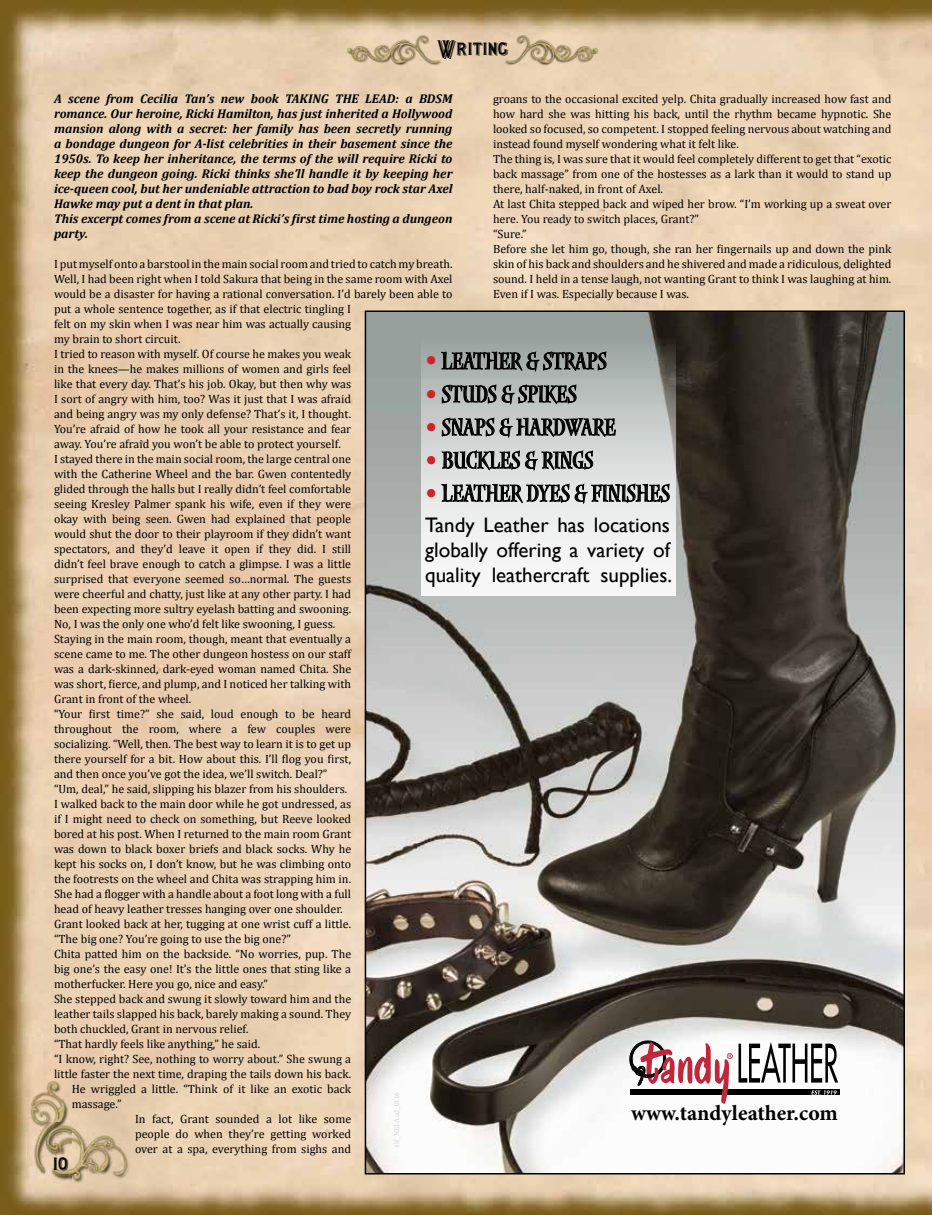
<style>
.page{position:relative;width:932px;height:1215px;background:#fff}
.page>*{position:absolute;margin:0;border:0;box-sizing:border-box;transform-origin:0 0}
.t1{font:22.5px "Nyx";color:#000}
.t2{font:700 21.75px "Minion Pro";color:#000}
.t3{font:21px/25.2px "Gill Sans";color:#000;text-align:justify}
.t4{font:21px "Lewisham Shadowed";color:#000}
.t5{font:italic 700 12.75px/15px "Cambria";color:#000}
.t6{font:12px/15px "Cambria";color:#000}
.t7{font:7.5px "Minion Pro";color:#d1d3d4}
.s1{font-family:"Minion Pro";font-size:31.5px;color:#d2232a}
</style>
<div class="page">
<img style="left:0;top:0;width:932px;height:1215px">
<img style="left:27px;top:1080px;width:45px;height:108px">
<img style="left:27px;top:1123px;width:108px;height:62px">
<img style="left:336px;top:33px;width:114px;height:34px">
<img style="left:495px;top:33px;width:114px;height:34px">
<img style="left:367px;top:313px;width:534px;height:858px">
<div style="left:630px;top:1089px;width:209px;height:6px;background:#000"></div>
<svg style="left:811px;top:1090px;width:25px;height:5px"></svg>
<svg style="left:738px;top:1042px;width:100px;height:41px"></svg>
<svg style="left:629px;top:1040px;width:103px;height:64px"></svg>
<svg style="left:421px;top:336px;width:254px;height:260px;fill:#eeefef"></svg>
<svg style="left:440px;top:351px;width:166px;height:21px;background:#707674"></svg>
<svg style="left:441px;top:384px;width:229px;height:120px;background:#abaead"></svg>
<h3 class="t4" style="left:436px;top:39px;width:74px">Writing</h3>
<p class="t6" style="left:493px;top:91px;width:400px">groans to the occasional excited yelp. Chita gradually increased how fast and how hard she was hitting his back, until the rhythm became hypnotic. She looked so focused, so competent. I stopped feeling nervous about watching and instead found myself wondering what it felt like.<br>The thing is, I was sure that it would feel completely different to get that “exotic back massage” from one of the hostesses as a lark than it would to stand up there, half-naked, in front of Axel.<br>At last Chita stepped back and wiped her brow. “I’m working up a sweat over here. You ready to switch places, Grant?”<br>“Sure.”<br>Before she let him go, though, she ran her fingernails up and down the pink skin of his back and shoulders and he shivered and made a ridiculous, delighted sound. I held in a tense laugh, not wanting Grant to think I was laughing at him.<br>Even if I was. Especially because I was.</p>
<p class="t5" style="left:54px;top:91px;width:400px">A scene from Cecilia Tan’s new book TAKING THE LEAD: a BDSM romance. Our heroine, Ricki Hamilton, has just inherited a Hollywood mansion along with a secret: her family has been secretly running a bondage dungeon for A-list celebrities in their basement since the 1950s. To keep her inheritance, the terms of the will require Ricki to keep the dungeon going. Ricki thinks she’ll handle it by keeping her ice-queen cool, but her undeniable attraction to bad boy rock star Axel Hawke may put a dent in that plan.<br>This excerpt comes from a scene at Ricki’s first time hosting a dungeon party.</p>
<p class="t6" style="left:54px;top:257px;width:400px">I put myself onto a barstool in the main social room and tried to catch my breath.</p>
<p class="t6" style="left:54px;top:272px;width:400px">Well, I had been right when I told Sakura that being in the same room with Axel</p>
<p class="t6" style="left:54px;top:287px;width:400px">would be a disaster for having a rational conversation. I’d barely been able to</p>
<p class="t6" style="left:54px;top:302px;width:298px">put a whole sentence together, as if that electric tingling I</p>
<p class="t6" style="left:54px;top:317px;width:299px">felt on my skin when I was near him was actually causing</p>
<p class="t6" style="left:54px;top:332px;width:128px">my brain to short circuit.</p>
<p class="t6" style="left:54px;top:347px;width:299px">I tried to reason with myself. Of course he makes you weak</p>
<p class="t6" style="left:54px;top:362px;width:298px">in the knees—he makes millions of women and girls feel</p>
<p class="t6" style="left:54px;top:377px;width:299px">like that every day. That’s his job. Okay, but then why was</p>
<p class="t6" style="left:54px;top:392px;width:298px">I sort of angry with him, too? Was it just that I was afraid</p>
<p class="t6" style="left:54px;top:407px;width:298px">and being angry was my only defense? That’s it, I thought.</p>
<p class="t6" style="left:54px;top:422px;width:299px">You’re afraid of how he took all your resistance and fear</p>
<p class="t6" style="left:54px;top:437px;width:288px">away. You’re afraid you won’t be able to protect yourself.</p>
<p class="t6" style="left:54px;top:452px;width:298px">I stayed there in the main social room, the large central one</p>
<p class="t6" style="left:54px;top:467px;width:299px">with the Catherine Wheel and the bar. Gwen contentedly</p>
<p class="t6" style="left:54px;top:482px;width:298px">glided through the halls but I really didn’t feel comfortable</p>
<p class="t6" style="left:54px;top:497px;width:298px">seeing Kresley Palmer spank his wife, even if they were</p>
<p class="t6" style="left:54px;top:512px;width:298px">okay with being seen. Gwen had explained that people</p>
<p class="t6" style="left:54px;top:527px;width:299px">would shut the door to their playroom if they didn’t want</p>
<p class="t6" style="left:54px;top:542px;width:298px">spectators, and they’d leave it open if they did. I still</p>
<p class="t6" style="left:54px;top:557px;width:298px">didn’t feel brave enough to catch a glimpse. I was a little</p>
<p class="t6" style="left:54px;top:572px;width:299px">surprised that everyone seemed so…normal. The guests</p>
<p class="t6" style="left:54px;top:587px;width:298px">were cheerful and chatty, just like at any other party. I had</p>
<p class="t6" style="left:54px;top:602px;width:298px">been expecting more sultry eyelash batting and swooning.</p>
<p class="t6" style="left:54px;top:617px;width:283px">No, I was the only one who’d felt like swooning, I guess.</p>
<p class="t6" style="left:54px;top:632px;width:298px">Staying in the main room, though, meant that eventually a</p>
<p class="t6" style="left:54px;top:647px;width:298px">scene came to me. The other dungeon hostess on our staff</p>
<p class="t6" style="left:54px;top:662px;width:299px">was a dark-skinned, dark-eyed woman named Chita. She</p>
<p class="t6" style="left:54px;top:677px;width:298px">was short, fierce, and plump, and I noticed her talking with</p>
<p class="t6" style="left:54px;top:692px;width:139px">Grant in front of the wheel.</p>
<p class="t6" style="left:54px;top:707px;width:299px">“Your first time?” she said, loud enough to be heard</p>
<p class="t6" style="left:54px;top:722px;width:298px">throughout the room, where a few couples were</p>
<p class="t6" style="left:54px;top:737px;width:298px">socializing. “Well, then. The best way to learn it is to get up</p>
<p class="t6" style="left:54px;top:752px;width:298px">there yourself for a bit. How about this. I’ll flog you first,</p>
<p class="t6" style="left:54px;top:767px;width:275px">and then once you’ve got the idea, we’ll switch. Deal?”</p>
<p class="t6" style="left:54px;top:782px;width:295px">“Um, deal,” he said, slipping his blazer from his shoulders.</p>
<p class="t6" style="left:54px;top:797px;width:299px">I walked back to the main door while he got undressed, as</p>
<p class="t6" style="left:54px;top:812px;width:299px">if I might need to check on something, but Reeve looked</p>
<p class="t6" style="left:54px;top:827px;width:298px">bored at his post. When I returned to the main room Grant</p>
<p class="t6" style="left:54px;top:842px;width:299px">was down to black boxer briefs and black socks. Why he</p>
<p class="t6" style="left:54px;top:857px;width:299px">kept his socks on, I don’t know, but he was climbing onto</p>
<p class="t6" style="left:54px;top:872px;width:298px">the footrests on the wheel and Chita was strapping him in.</p>
<p class="t6" style="left:54px;top:887px;width:298px">She had a flogger with a handle about a foot long with a full</p>
<p class="t6" style="left:54px;top:902px;width:290px">head of heavy leather tresses hanging over one shoulder.</p>
<p class="t6" style="left:54px;top:917px;width:298px">Grant looked back at her, tugging at one wrist cuff a little.</p>
<p class="t6" style="left:54px;top:932px;width:238px">“The big one? You’re going to use the big one?”</p>
<p class="t6" style="left:54px;top:947px;width:299px">Chita patted him on the backside. “No worries, pup. The</p>
<p class="t6" style="left:54px;top:962px;width:299px">big one’s the easy one! It’s the little ones that sting like a</p>
<p class="t6" style="left:54px;top:977px;width:215px">motherfucker. Here you go, nice and easy.”</p>
<p class="t6" style="left:54px;top:992px;width:299px">She stepped back and swung it slowly toward him and the</p>
<p class="t6" style="left:54px;top:1007px;width:299px">leather tails slapped his back, barely making a sound. They</p>
<p class="t6" style="left:54px;top:1022px;width:196px">both chuckled, Grant in nervous relief.</p>
<p class="t6" style="left:54px;top:1037px;width:208px">“That hardly feels like anything,” he said.</p>
<p class="t6" style="left:54px;top:1052px;width:298px">“I know, right? See, nothing to worry about.” She swung a</p>
<p class="t6" style="left:54px;top:1067px;width:298px">little faster the next time, draping the tails down his back.</p>
<p class="t6" style="left:72px;top:1082px;width:281px">He wriggled a little. “Think of it like an exotic back</p>
<p class="t6" style="left:72px;top:1097px;width:51px">massage.”</p>
<p class="t6" style="left:135px;top:1112px;width:218px">In fact, Grant sounded a lot like some</p>
<p class="t6" style="left:135px;top:1127px;width:218px">people do when they’re getting worked</p>
<p class="t6" style="left:135px;top:1142px;width:217px">over at a spa, everything from sighs and</p>
<h1 class="t1" style="left:425px;top:348px;width:183px"><span class="s1">•</span> LEATHER &amp; STRAPS</h1>
<h1 class="t1" style="left:425px;top:381px;width:153px"><span class="s1">•</span> STUDS &amp; SPIKES</h1>
<h1 class="t1" style="left:425px;top:414px;width:192px"><span class="s1">•</span> SNAPS &amp; HARDWARE</h1>
<h1 class="t1" style="left:425px;top:447px;width:170px"><span class="s1">•</span> BUCKLES &amp; RINGS</h1>
<h1 class="t1" style="left:425px;top:481px;width:246px"><span class="s1">•</span> LEATHER DYES &amp; FINISHES</h1>
<h3 class="t3" style="left:425px;top:513px;width:248px">Tandy Leather has locations globally offering a variety of quality leathercraft supplies.</h3>
<p class="t7" style="left:391px;top:1147px;width:56px;rotate:-90deg">tlf_NELAad_0116</p>
<h2 class="t2" style="left:631px;top:1098px;width:208px">www.tandyleather.com</h2>
<h3 class="t4" style="left:53px;top:1154px;width:17px">10</h3>
</div>
